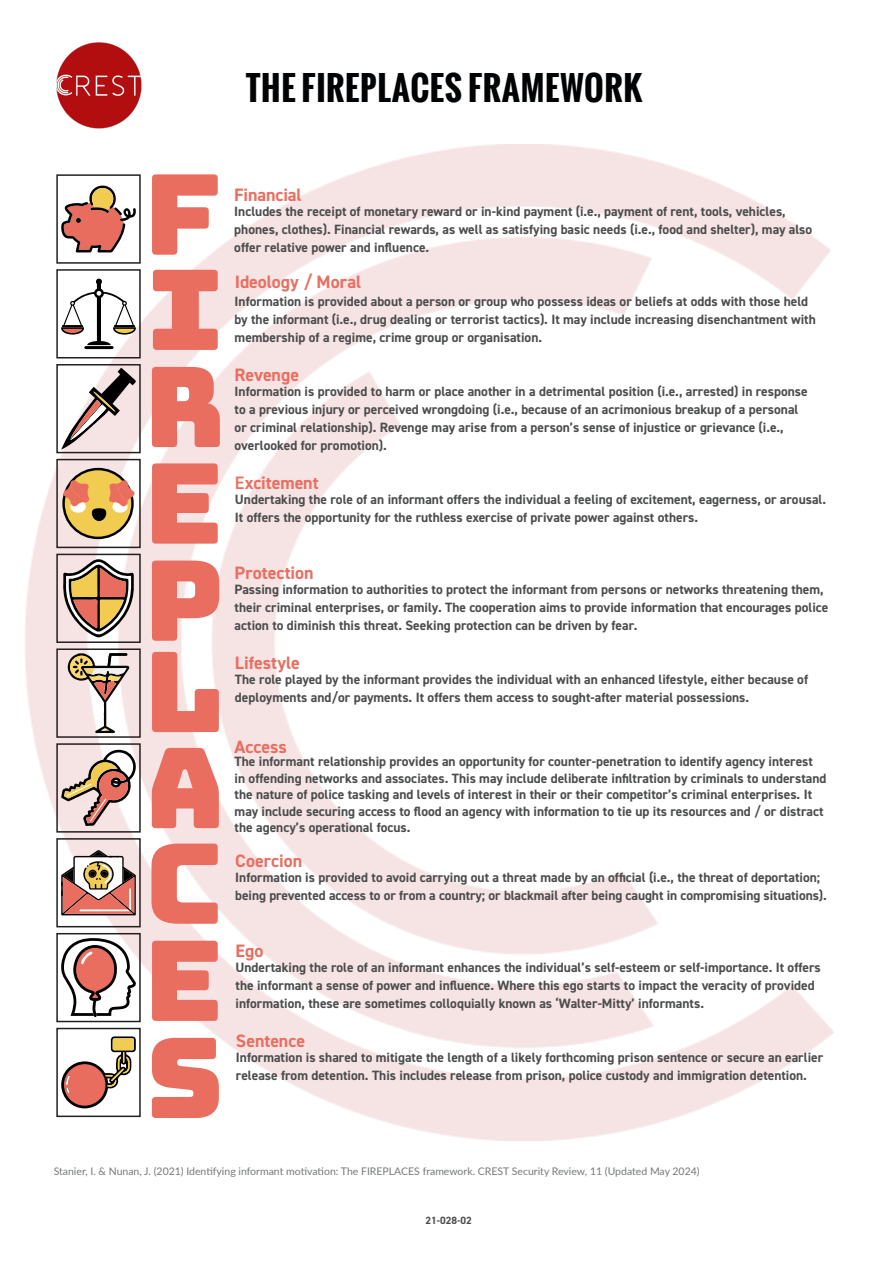
<style>
.page{position:relative;width:893px;height:1263px;background:#fff}
.page>*{position:absolute;margin:0;border:0;box-sizing:border-box;transform-origin:0 0}
.t1{font:700 33px "Oswald";letter-spacing:.02em;color:#010203}
.CSR_Header_2{font:700 18px "DIN2014";letter-spacing:-.005em;color:#ea6e60}
.CSR_Header_2-2{font:700 13.5px/18px "DIN2014";color:#4b4c4d}
.t2{font:10.5px "Lato";color:#76787a}
.CSR_Header_2-3{font:700 10.5px "DIN2014";color:#4b4c4d}
.s1{font-weight:600}
</style>
<div class="page">
<img style="left:25px;top:144px;width:809px;height:997px">
<svg style="left:152px;top:174px;width:66px;height:81px"></svg>
<svg style="left:153px;top:270px;width:65px;height:80px;background:#ed8f85"></svg>
<svg style="left:152px;top:367px;width:68px;height:80px;background:#ec8479"></svg>
<svg style="left:152px;top:463px;width:66px;height:81px;background:#ec857a"></svg>
<svg style="left:152px;top:560px;width:67px;height:81px"></svg>
<svg style="left:152px;top:652px;width:67px;height:80px"></svg>
<svg style="left:152px;top:748px;width:67px;height:80px;background:#ed887d"></svg>
<svg style="left:151px;top:843px;width:67px;height:81px"></svg>
<svg style="left:152px;top:941px;width:66px;height:80px;background:#ec8378"></svg>
<svg style="left:152px;top:1038px;width:67px;height:80px"></svg>
<svg style="left:60px;top:278px;width:77px;height:71px"></svg>
<div style="left:56px;top:269px;width:85px;height:89px;border:2px solid #231f20"></div>
<svg style="left:59px;top:936px;width:79px;height:81px"></svg>
<div style="left:56px;top:933px;width:85px;height:89px;border:2px solid #231f20"></div>
<svg style="left:61px;top:850px;width:75px;height:65px"></svg>
<div style="left:56px;top:838px;width:85px;height:89px;border:2px solid #231f20"></div>
<svg style="left:61px;top:748px;width:76px;height:78px"></svg>
<div style="left:56px;top:743px;width:85px;height:90px;border:2px solid #231f20"></div>
<svg style="left:68px;top:652px;width:62px;height:81px"></svg>
<div style="left:56px;top:648px;width:85px;height:90px;border:2px solid #231f20"></div>
<svg style="left:63px;top:558px;width:71px;height:80px;background:#b99981"></svg>
<div style="left:56px;top:554px;width:85px;height:89px;border:2px solid #231f20"></div>
<div style="left:64px;top:469px;width:68px;height:69px;background:#f2cc51;border-radius:50%"></div>
<div style="left:62px;top:468px;width:72px;height:71px;border:2px solid #000;border-radius:50%"></div>
<svg style="left:64px;top:480px;width:72px;height:41px"></svg>
<div style="left:56px;top:459px;width:85px;height:89px;border:2px solid #231f20"></div>
<svg style="left:61px;top:368px;width:75px;height:82px"></svg>
<div style="left:56px;top:364px;width:85px;height:89px;border:2px solid #231f20"></div>
<svg style="left:60px;top:1036px;width:76px;height:75px"></svg>
<div style="left:56px;top:1028px;width:85px;height:89px;border:2px solid #231f20"></div>
<svg style="left:61px;top:183px;width:75px;height:69px"></svg>
<div style="left:56px;top:174px;width:85px;height:90px;border:2px solid #231f20"></div>
<img style="left:56px;top:42px;width:86px;height:87px">
<p class="t1" style="left:246px;top:63px;width:398px">THE FIREPLACES FRAMEWORK</p>
<p class="CSR_Header_2" style="left:234px;top:183px;width:69px">Financial</p>
<p class="CSR_Header_2-2" style="left:234px;top:202px;width:579px">Includes the receipt of monetary reward or in-kind payment (i.e., payment of rent, tools, vehicles, phones, clothes). Financial rewards, as well as satisfying basic needs (i.e., food and shelter), may also offer relative power and influence.</p>
<p class="CSR_Header_2" style="left:235px;top:270px;width:128px">Ideology / Moral</p>
<p class="CSR_Header_2-2" style="left:235px;top:292px;width:583px">Information is provided about a person or group who possess ideas or beliefs at odds with those held by the informant (i.e., drug dealing or terrorist tactics). It may include increasing disenchantment with membership of a regime, crime group or organisation.</p>
<p class="CSR_Header_2" style="left:235px;top:363px;width:66px">Revenge</p>
<p class="CSR_Header_2-2" style="left:235px;top:382px;width:575px">Information is provided to harm or place another in a detrimental position (i.e., arrested) in response to a previous injury or perceived wrongdoing (i.e., because of an acrimonious breakup of a personal or criminal relationship). Revenge may arise from a person’s sense of injustice or grievance (i.e., overlooked for promotion).</p>
<p class="CSR_Header_2" style="left:235px;top:471px;width:85px"><span class="s1">E</span>xcitement</p>
<p class="CSR_Header_2-2" style="left:235px;top:490px;width:593px">Undertaking the role of an informant offers the individual a feeling of excitement, eagerness, or arousal.<br>It offers the opportunity for the ruthless exercise of private power against others.</p>
<p class="CSR_Header_2" style="left:235px;top:561px;width:80px">Protection</p>
<p class="CSR_Header_2-2" style="left:235px;top:580px;width:595px">Passing information to authorities to protect the informant from persons or networks threatening them, their criminal enterprises, or family. The cooperation aims to provide information that encourages police action to diminish this threat. Seeking protection can be driven by fear.</p>
<p class="CSR_Header_2" style="left:235px;top:651px;width:67px">Lifestyle</p>
<p class="CSR_Header_2-2" style="left:235px;top:670px;width:575px">The role played by the informant provides the individual with an enhanced lifestyle, either because of deployments and/or payments. It offers them access to sought-after material possessions.</p>
<p class="CSR_Header_2" style="left:235px;top:734px;width:54px">Access</p>
<p class="CSR_Header_2-2" style="left:235px;top:753px;width:593px;line-height:16.5px">The informant relationship provides an opportunity for counter-penetration to identify agency interest in offending networks and associates. This may include deliberate infiltration by criminals to understand the nature of police tasking and levels of interest in their or their competitor’s criminal enterprises. It may include securing access to flood an agency with information to tie up its resources and / or distract the agency’s operational focus.</p>
<p class="CSR_Header_2" style="left:235px;top:849px;width:68px">Coercion</p>
<p class="CSR_Header_2-2" style="left:235px;top:868px;width:593px">Information is provided to avoid carrying out a threat made by an official (i.e., the threat of deportation; being prevented access to or from a country; or blackmail after being caught in compromising situations).</p>
<p class="CSR_Header_2" style="left:236px;top:939px;width:29px">Ego</p>
<p class="CSR_Header_2-2" style="left:236px;top:958px;width:587px">Undertaking the role of an informant enhances the individual’s self-esteem or self-importance. It offers the informant a sense of power and influence. Where this ego starts to impact the veracity of provided information, these are sometimes colloquially known as ‘Walter-Mitty’ informants.</p>
<p class="CSR_Header_2" style="left:236px;top:1029px;width:71px">Sentence</p>
<p class="CSR_Header_2-2" style="left:236px;top:1048px;width:589px">Information is shared to mitigate the length of a likely forthcoming prison sentence or secure an earlier release from detention. This includes release from prison, police custody and immigration detention.</p>
<p class="t2" style="left:54px;top:1164px;width:647px">Stanier, I. &amp; Nunan, J. (2021) Identifying informant motivation: The FIREPLACES framework. CREST Security Review, 11 (Updated May 2024)</p>
<p class="CSR_Header_2-3" style="left:425px;top:1213px;width:48px">21-028-02</p>
</div>
